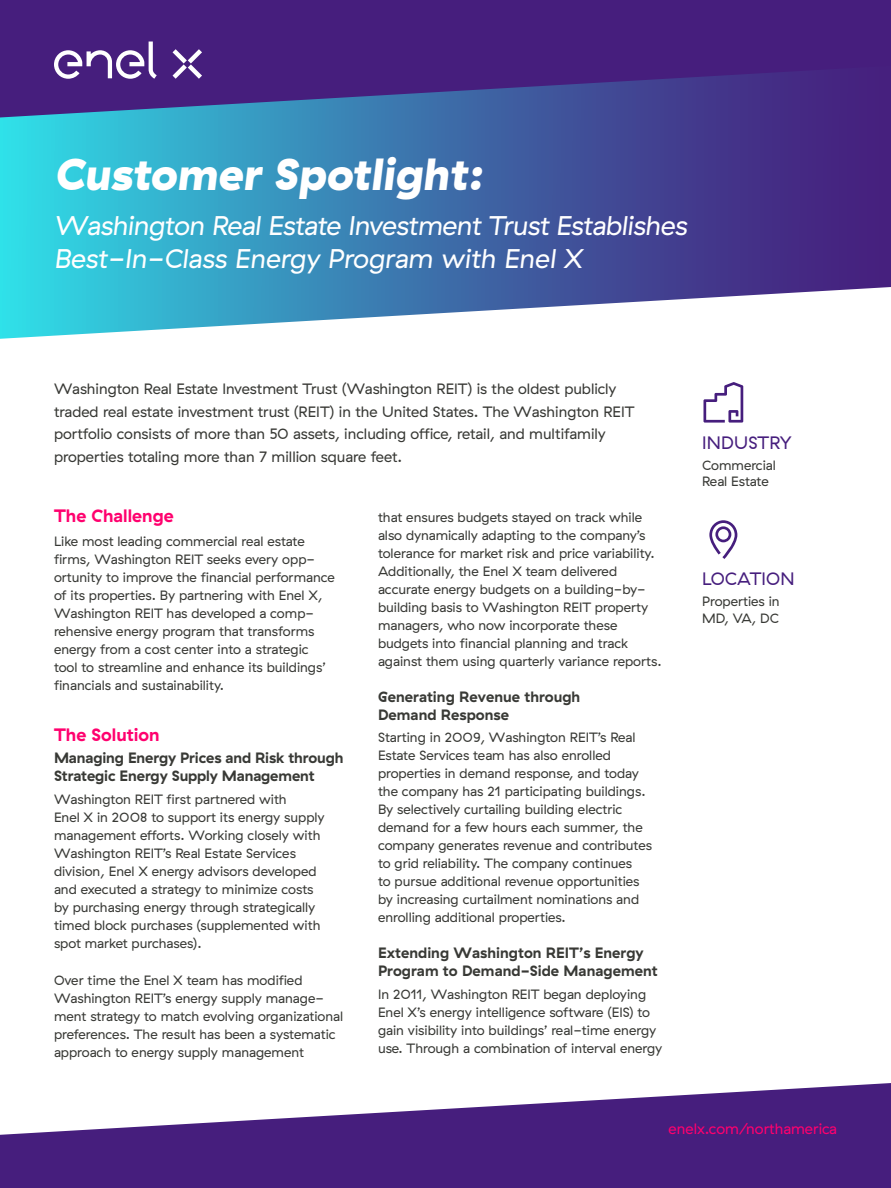
<style>
.page{position:relative;width:891px;height:1188px;background:#fff}
.page>*{position:absolute;margin:0;border:0;box-sizing:border-box;transform-origin:0 0}
.Head_A{font:italic 900 45px "GT Haptik Enel X";color:#fff}
.Head_B{font:italic 27px/33px "GT Haptik Enel X";letter-spacing:-.015em;color:#fff}
.Head_C{font:18px "My Font";color:#ff006e}
.Icon_Heading{font:18px "GT Haptik Enel X";letter-spacing:.01em;color:#461e7d}
.Intro___About{font:15px/22.5px "GT Haptik Enel X";color:#383935}
.Head_D{font:15px/18px "My Font";color:#383935}
.Website_URL_Footer{font:15px "GT Haptik Enel X";color:#ff006e}
.Body{font:13.5px/18px "GT Haptik Enel X";color:#383935}
.Icon_body{font:13.5px/16.5px "GT Haptik Enel X";color:#383935}
</style>
<div class="page">
<div style="left:0;top:0;width:891px;height:66px;background:#461e7d"></div>
<svg style="left:173px;top:49px;width:29px;height:17px"></svg>
<svg style="left:54px;top:42px;width:103px;height:24px"></svg>
<svg style="left:0;top:66px;width:891px;height:273px;background:#4f78af"></svg>
<svg style="left:0;top:1083px;width:891px;height:105px;fill:#461e7d"></svg>
<svg style="left:703px;top:382px;width:40px;height:41px"></svg>
<svg style="left:709px;top:520px;width:28px;height:39px"></svg>
<p class="Head_A" style="left:54px;top:147px;width:430px">Customer Spotlight:</p>
<p class="Head_B" style="left:54px;top:209px;width:634px">Washington Real Estate Investment Trust Establishes<br>Best-In-Class Energy Program with Enel X</p>
<p class="Intro___About" style="left:54px;top:378px;width:582px">Washington Real Estate Investment Trust (Washington REIT) is the oldest publicly traded real estate investment trust (REIT) in the United States. The Washington REIT portfolio consists of more than 50 assets, including office, retail, and multifamily properties totaling more than 7 million square feet.</p>
<p class="Head_C" style="left:54px;top:505px;width:121px">The Challenge</p>
<p class="Body" style="left:54px;top:532px;width:283px">Like most leading commercial real estate firms, Washington REIT seeks every opp&shy;ortunity to improve the financial performance of its properties. By partnering with Enel X, Washington REIT has developed a comp&shy;rehensive energy program that transforms energy from a cost center into a strategic tool to streamline and enhance its buildings’ financials and sustainability.</p>
<p class="Head_C" style="left:54px;top:724px;width:107px">The Solution</p>
<p class="Head_D" style="left:54px;top:749px;width:291px">Managing Energy Prices and Risk through<br>Strategic Energy Supply Management</p>
<p class="Body" style="left:54px;top:790px;width:272px">Washington REIT first partnered with<br>Enel X in 2008 to support its energy supply management efforts. Working closely with Washington REIT’s Real Estate Services division, Enel X energy advisors developed and executed a strategy to minimize costs by purchasing energy through strategically timed block purchases (supplemented with spot market purchases).</p>
<p class="Body" style="left:54px;top:972px;width:291px">Over time the Enel X team has modified Washington REIT’s energy supply manage&shy;ment strategy to match evolving organizational preferences. The result has been a systematic approach to energy supply management</p>
<p class="Body" style="left:378px;top:508px;width:285px">that ensures budgets stayed on track while also dynamically adapting to the company’s tolerance for market risk and price variability.<br>Additionally, the Enel X team delivered accurate energy budgets on a building- by&shy;building basis to Washington REIT property managers, who now incorporate these budgets into financial planning and track against them using quarterly variance reports.</p>
<p class="Head_D" style="left:378px;top:687px;width:204px">Generating Revenue through<br>Demand Response</p>
<p class="Body" style="left:378px;top:729px;width:276px">Starting in 2009, Washington REIT’s Real Estate Services team has also enrolled properties in demand response, and today the company has 21 participating buildings.<br>By selectively curtailing building electric demand for a few hours each summer, the company generates revenue and contributes to grid reliability. The company continues<br>to pursue additional revenue opportunities by increasing curtailment nominations and enrolling additional properties.</p>
<p class="Head_D" style="left:378px;top:944px;width:281px">Extending Washington REIT’s Energy<br>Program to Demand-Side Management</p>
<p class="Body" style="left:378px;top:985px;width:286px">In 2011, Washington REIT began deploying Enel X’s energy intelligence software (EIS) to gain visibility into buildings’ real-time energy use. Through a combination of interval energy</p>
<p class="Icon_Heading" style="left:702px;top:432px;width:91px">INDUSTRY</p>
<p class="Icon_body" style="left:702px;top:457px;width:75px">Commercial<br>Real Estate</p>
<p class="Icon_Heading" style="left:702px;top:569px;width:94px">LOCATION</p>
<p class="Icon_body" style="left:702px;top:594px;width:79px">Properties in<br>MD, VA, DC</p>
<p class="Website_URL_Footer" style="left:669px;top:1120px;width:170px">enelx.com/northamerica</p>
</div>
